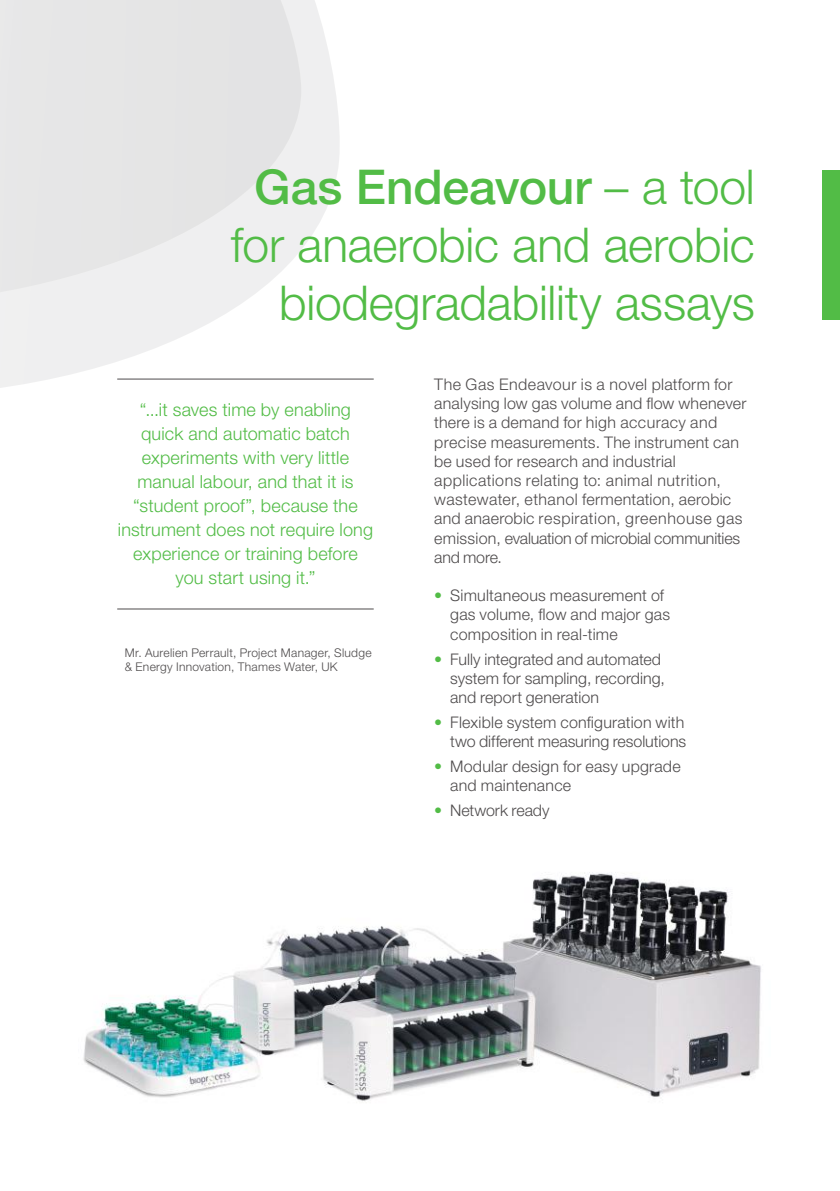
<style>
.page{position:relative;width:840px;height:1191px;background:#fff}
.page>*{position:absolute;margin:0;border:0;box-sizing:border-box;transform-origin:0 0}
.t1{font:300 48px/57.6px "Helvetica Neue LT Std";letter-spacing:-.005em;color:#52bc46;text-align:right}
.t2{font:300 18px/24px "Helvetica Neue LT Std";letter-spacing:.01em;color:#52bc46;text-align:center}
.t3{font:300 16px/19.2px "Helvetica Neue LT Std";letter-spacing:.015em;color:#4e4b4c}
.t4{font:300 12px/14.4px "Helvetica Neue LT Std";letter-spacing:.025em;color:#4e4b4c}
.s1{font-weight:500}
.s2{color:#52bc46}
</style>
<div class="page">
<svg style="left:0;top:0;width:345px;height:388px;fill:#e7e7e8"></svg>
<img style="left:83px;top:872px;width:678px;height:229px">
<hr style="left:117px;top:608px;width:256px;height:1px;background:#4e4b4c">
<hr style="left:117px;top:378px;width:256px;height:1px;background:#4e4b4c">
<div style="left:822px;top:170px;width:17px;height:150px;background:#52bc46"></div>
<h1 class="t1" style="left:231px;top:157px;width:525px"><span class="s1">Gas Endeavour</span> – a tool for anaerobic and aerobic biodegradability assays</h1>
<p class="t2" style="left:118px;top:397px;width:256px">“...it saves time by enabling quick and automatic batch experiments with very little manual labour, and that it is “student proof”, because the instrument does not require long experience or training before you start using it.”</p>
<p class="t4" style="left:125px;top:645px;width:248px">Mr. Aurelien Perrault, Project Manager, Sludge &amp; Energy Innovation, Thames Water, UK</p>
<p class="t3" style="left:434px;top:374px;width:313px">The Gas Endeavour is a novel platform for analysing low gas volume and flow whenever there is a demand for high accuracy and precise measurements. The instrument can be used for research and industrial applications relating to: animal nutrition, wastewater, ethanol fermentation, aerobic and anaerobic respiration, greenhouse gas emission, evaluation of microbial communities and more.</p>
<p class="t3" style="left:450px;top:585px;width:221px;text-indent:-16px"><span class="s2">•</span> Simultaneous measurement of gas volume, flow and major gas composition in real-time</p>
<p class="t3" style="left:450px;top:649px;width:216px;text-indent:-16px"><span class="s2">•</span> Fully integrated and automated system for sampling, recording, and report generation</p>
<p class="t3" style="left:434px;top:712px;width:253px;text-align:right"><span class="s2">•</span> Flexible system configuration with two different measuring resolutions</p>
<p class="t3" style="left:450px;top:756px;width:232px;text-indent:-16px"><span class="s2">•</span> Modular design for easy upgrade and maintenance</p>
<p class="t3" style="left:434px;top:800px;width:117px"><span class="s2">•</span> Network ready</p>
</div>
